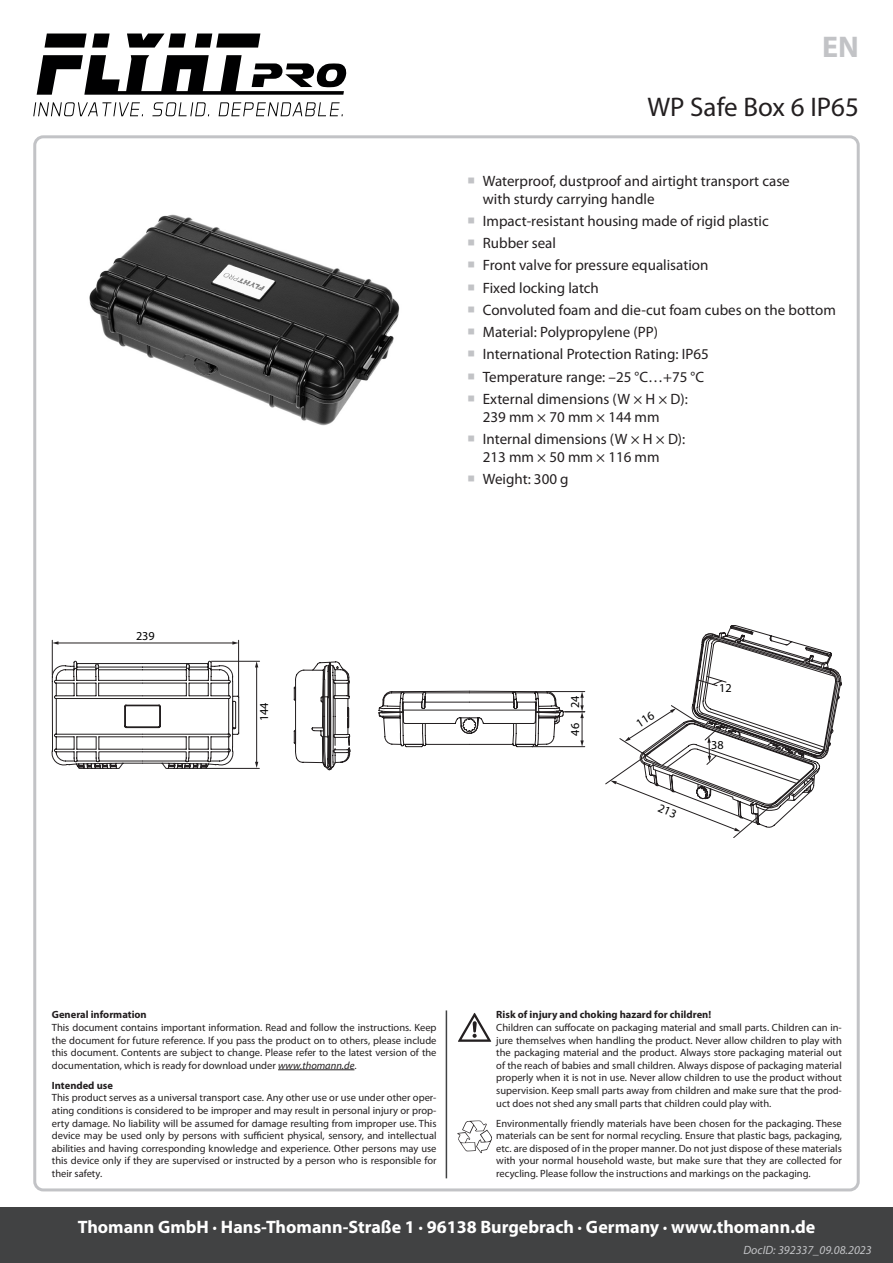
<style>
.page{position:relative;width:893px;height:1263px;background:#fff}
.page>*{position:absolute;margin:0;border:0;box-sizing:border-box;transform-origin:0 0}
.t1{font:700 30px "Myriad Pro";color:#c2c3c6}
.t2{font:27px "Myriad Pro";color:#231f20}
.t3{font:700 18px "Myriad Pro";color:#fff}
.t4{font:15px/18px "Myriad Pro";color:#231f20}
.t5{font:12.15px "Myriad Pro";color:#000001}
.t6{font:italic 12px "Myriad Pro";color:#c2c3c6}
.Sicherheitshinweis_de{font:10.5px/12.6px "Myriad Pro";color:#231f20;text-align:justify}
.Sicherheitshinweis_de-2{font:700 10.5px "Myriad Pro";color:#231f20}
.s1{font-style:italic}
</style>
<div class="page">
<div style="left:0;top:1208px;width:893px;height:55px;background:#414243"></div>
<hr style="left:278px;top:1069px;width:76px;height:1px;background:#231f20">
<svg style="left:458px;top:1012px;width:34px;height:30px"></svg>
<svg style="left:457px;top:1120px;width:35px;height:33px"></svg>
<hr style="left:446px;top:1010px;width:1px;height:168px;background:#414243">
<svg style="left:33px;top:102px;width:110px;height:14px"></svg>
<svg style="left:152px;top:102px;width:57px;height:14px"></svg>
<svg style="left:219px;top:102px;width:124px;height:14px"></svg>
<svg style="left:195px;top:34px;width:65px;height:14px"></svg>
<svg style="left:127px;top:34px;width:59px;height:14px"></svg>
<svg style="left:45px;top:34px;width:65px;height:14px"></svg>
<svg style="left:37px;top:55px;width:309px;height:40px"></svg>
<img style="left:89px;top:214px;width:311px;height:212px">
<svg style="left:52px;top:640px;width:418px;height:130px"></svg>
<svg style="left:400px;top:691px;width:186px;height:79px"></svg>
<svg style="left:605px;top:625px;width:237px;height:213px"></svg>
<p class="t1" style="left:822px;top:27px;width:38px">EN</p>
<p class="t2" style="left:647px;top:91px;width:213px">WP Safe Box 6 IP65</p>
<p class="t5" style="left:136px;top:628px;width:20px">239</p>
<p class="t5" style="left:257px;top:721px;width:20px;rotate:-90deg">144</p>
<p class="t4" style="left:483px;top:171px;width:308px">Waterproof, dustproof and airtight transport case with sturdy carrying handle</p>
<p class="t4" style="left:483px;top:212px;width:287px">Impact-resistant housing made of rigid plastic</p>
<p class="t4" style="left:483px;top:234px;width:75px">Rubber seal</p>
<p class="t4" style="left:483px;top:256px;width:227px">Front valve for pressure equalisation</p>
<p class="t4" style="left:483px;top:278px;width:118px">Fixed locking latch</p>
<p class="t4" style="left:483px;top:301px;width:355px">Convoluted foam and die-cut foam cubes on the bottom</p>
<p class="t4" style="left:483px;top:323px;width:177px">Material: Polypropylene (PP)</p>
<p class="t4" style="left:483px;top:345px;width:227px">International Protection Rating: IP65</p>
<p class="t4" style="left:483px;top:367px;width:223px">Temperature range: –25 °C…+75 °C</p>
<p class="t4" style="left:483px;top:390px;width:206px">External dimensions (W × H × D):<br>239 mm × 70 mm × 144 mm</p>
<p class="t4" style="left:483px;top:430px;width:204px">Internal dimensions (W × H × D):<br>213 mm × 50 mm × 116 mm</p>
<p class="t4" style="left:483px;top:470px;width:87px">Weight: 300 g</p>
<p class="t5" style="left:568px;top:708px;width:14px;rotate:-90deg">24</p>
<p class="t5" style="left:568px;top:735px;width:14px;rotate:-90deg">46</p>
<p class="t5" style="left:719px;top:681px;width:14px">12</p>
<p class="t5" style="left:711px;top:737px;width:14px">38</p>
<p class="Sicherheitshinweis_de-2" style="left:52px;top:1008px;width:96px">General information</p>
<p class="Sicherheitshinweis_de" style="left:52px;top:1021px;width:386px">This document contains important information. Read and follow the instructions. Keep the document for future reference. If you pass the product on to others, please include this document. Contents are subject to change. Please refer to the latest version of the documentation, which is ready for download under <span class="s1">www.thomann.de</span>.</p>
<p class="Sicherheitshinweis_de-2" style="left:52px;top:1078px;width:63px">Intended use</p>
<p class="Sicherheitshinweis_de" style="left:52px;top:1091px;width:386px">This product serves as a universal transport case. Any other use or use under other oper&shy;ating conditions is considered to be improper and may result in personal injury or prop&shy;erty damage. No liability will be assumed for damage resulting from improper use. This device may be used only by persons with sufficient physical, sensory, and intellectual abilities and having corresponding knowledge and experience. Other persons may use this device only if they are supervised or instructed by a person who is responsible for their safety.</p>
<p class="Sicherheitshinweis_de-2" style="left:496px;top:1008px;width:216px">Risk of injury and choking hazard for children!</p>
<p class="Sicherheitshinweis_de" style="left:496px;top:1021px;width:347px">Children can suffocate on packaging material and small parts. Children can in&shy;jure themselves when handling the product. Never allow children to play with the packaging material and the product. Always store packaging material out of the reach of babies and small children. Always dispose of packaging material properly when it is not in use. Never allow children to use the product without supervision. Keep small parts away from children and make sure that the prod&shy;uct does not shed any small parts that children could play with.</p>
<p class="Sicherheitshinweis_de" style="left:496px;top:1117px;width:347px">Environmentally friendly materials have been chosen for the packaging. These materials can be sent for normal recycling. Ensure that plastic bags, packaging, etc. are disposed of in the proper manner. Do not just dispose of these materials with your normal household waste, but make sure that they are collected for recycling. Please follow the instructions and markings on the packaging.</p>
<h3 class="t3" style="left:78px;top:1215px;width:739px">Thomann GmbH · Hans-Thomann-Straße 1 · 96138 Burgebrach · Germany · www.thomann.de</h3>
<p class="t6" style="left:743px;top:1243px;width:130px">DocID: 392337_09.08.2023</p>
</div>
